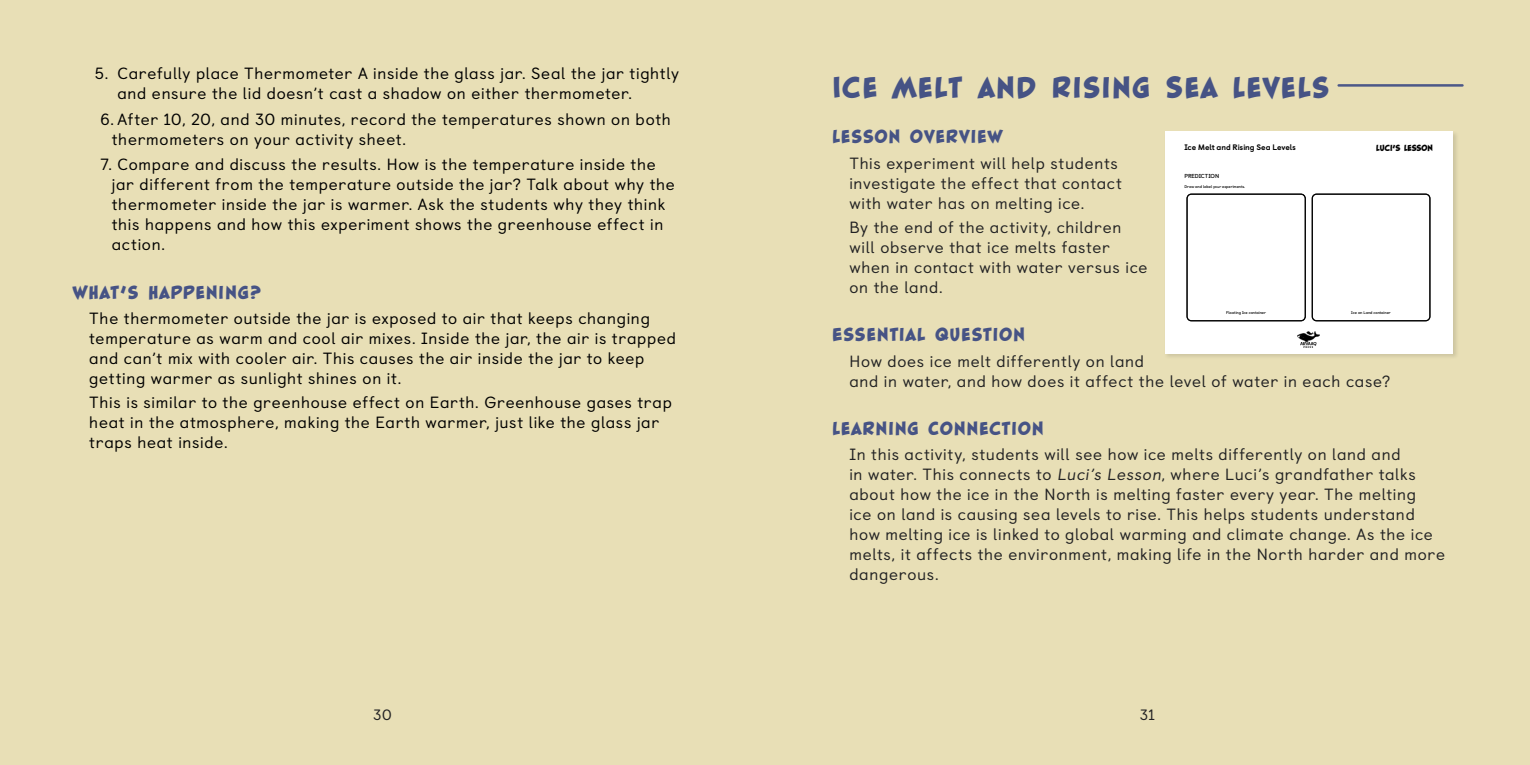
<style>
.page{position:relative;width:1530px;height:765px;background:#e8dfb6}
.page>*{position:absolute;margin:0;border:0;box-sizing:border-box;transform-origin:0 0}
.t1{font:40px "Blambot FX Pro Heavy BB";letter-spacing:.05em;color:#465385}
.t2{font:25px "Blambot FX Pro Heavy BB";letter-spacing:.05em;color:#465385}
.t3{font:16.25px/20px "Castledown";letter-spacing:.045em;color:#000}
.t4{font:16.25px/20px "Castledown";letter-spacing:.045em;color:#222223}
.t5{font:15px "Castledown";color:#222223}
.t6{font:11.88px "Blambot FX Pro Heavy BB";letter-spacing:-.005em;color:#000}
.t7{font:800 8px "Castledown";letter-spacing:-.005em;color:#000}
.t8{font:700 5.75px "Castledown";letter-spacing:-.02em;color:#000}
.t9{font:700 4px "Castledown";letter-spacing:-.01em;color:#000}
</style>
<div class="page">
<div style="left:1164px;top:130px;width:295px;height:230px;background:#000;opacity:.12"></div>
<div style="left:1165px;top:131px;width:288px;height:223px;background:#fff"></div>
<div style="left:1187px;top:194px;width:118px;height:127px;border:1px solid #000;border-radius:4px"></div>
<div style="left:1312px;top:194px;width:118px;height:127px;border:1px solid #000;border-radius:4px"></div>
<img style="left:1298px;top:332px;width:21px;height:15px">
<hr style="left:1339px;top:84px;width:124px;height:3px;background:#4c5888">
<p class="t3" style="left:117px;top:62px;width:563px;text-indent:-23px">5. Carefully place Thermometer A inside the glass jar. Seal the jar tightly and ensure the lid doesn’t cast a shadow on either thermometer.</p>
<p class="t3" style="left:112px;top:108px;width:560px;text-indent:-11px">6. After 10, 20, and 30 minutes, record the temperatures shown on both thermometers on your activity sheet.</p>
<p class="t3" style="left:112px;top:153px;width:565px;text-indent:-11px">7. Compare and discuss the results. How is the temperature inside the jar different from the temperature outside the jar? Talk about why the thermometer inside the jar is warmer. Ask the students why they think this happens and how this experiment shows the greenhouse effect in action.</p>
<h2 class="t2" style="left:72px;top:279px;width:190px">What’s Happening?</h2>
<p class="t3" style="left:89px;top:307px;width:588px">The thermometer outside the jar is exposed to air that keeps changing temperature as warm and cool air mixes. Inside the jar, the air is trapped and can’t mix with cooler air. This causes the air inside the jar to keep getting warmer as sunlight shines on it.</p>
<p class="t3" style="left:89px;top:391px;width:584px">This is similar to the greenhouse effect on Earth. Greenhouse gases trap heat in the atmosphere, making the Earth warmer, just like the glass jar traps heat inside.</p>
<h1 class="t1" style="left:832px;top:66px;width:498px">Ice Melt and Rising Sea Levels</h1>
<h2 class="t2" style="left:832px;top:124px;width:172px">Lesson Overview</h2>
<p class="t4" style="left:849px;top:152px;width:274px">This experiment will help students investigate the effect that contact with water has on melting ice.</p>
<p class="t4" style="left:849px;top:216px;width:300px">By the end of the activity, children will observe that ice melts faster when in contact with water versus ice on the land.</p>
<h2 class="t2" style="left:832px;top:322px;width:194px">Essential Question</h2>
<p class="t4" style="left:849px;top:349px;width:542px">How does ice melt differently on land<br>and in water, and how does it affect the level of water in each case?</p>
<h2 class="t2" style="left:832px;top:415px;width:213px">Learning Connection</h2>
<p class="t4" style="left:849px;top:443px;width:597px">In this activity, students will see how ice melts differently on land and<br>in water. This connects to Luci’s Lesson, where Luci’s grandfather talks about how the ice in the North is melting faster every year. The melting<br>ice on land is causing sea levels to rise. This helps students understand how melting ice is linked to global warming and climate change. As the ice melts, it affects the environment, making life in the North harder and more dangerous.</p>
<p class="t7" style="left:1184px;top:141px;width:113px">Ice Melt and Rising Sea Levels</p>
<p class="t6" style="left:1376px;top:142px;width:58px">Luci’s Lesson</p>
<p class="t8" style="left:1185px;top:171px;width:36px">PREDICTION</p>
<p class="t9" style="left:1185px;top:183px;width:62px">Draw and label your experiments.</p>
<p class="t9" style="left:1226px;top:309px;width:41px">Floating Ice container</p>
<p class="t9" style="left:1351px;top:309px;width:41px">Ice on Land container</p>
<p class="t5" style="left:373px;top:703px;width:20px">30</p>
<p class="t5" style="left:1140px;top:703px;width:17px">31</p>
</div>
